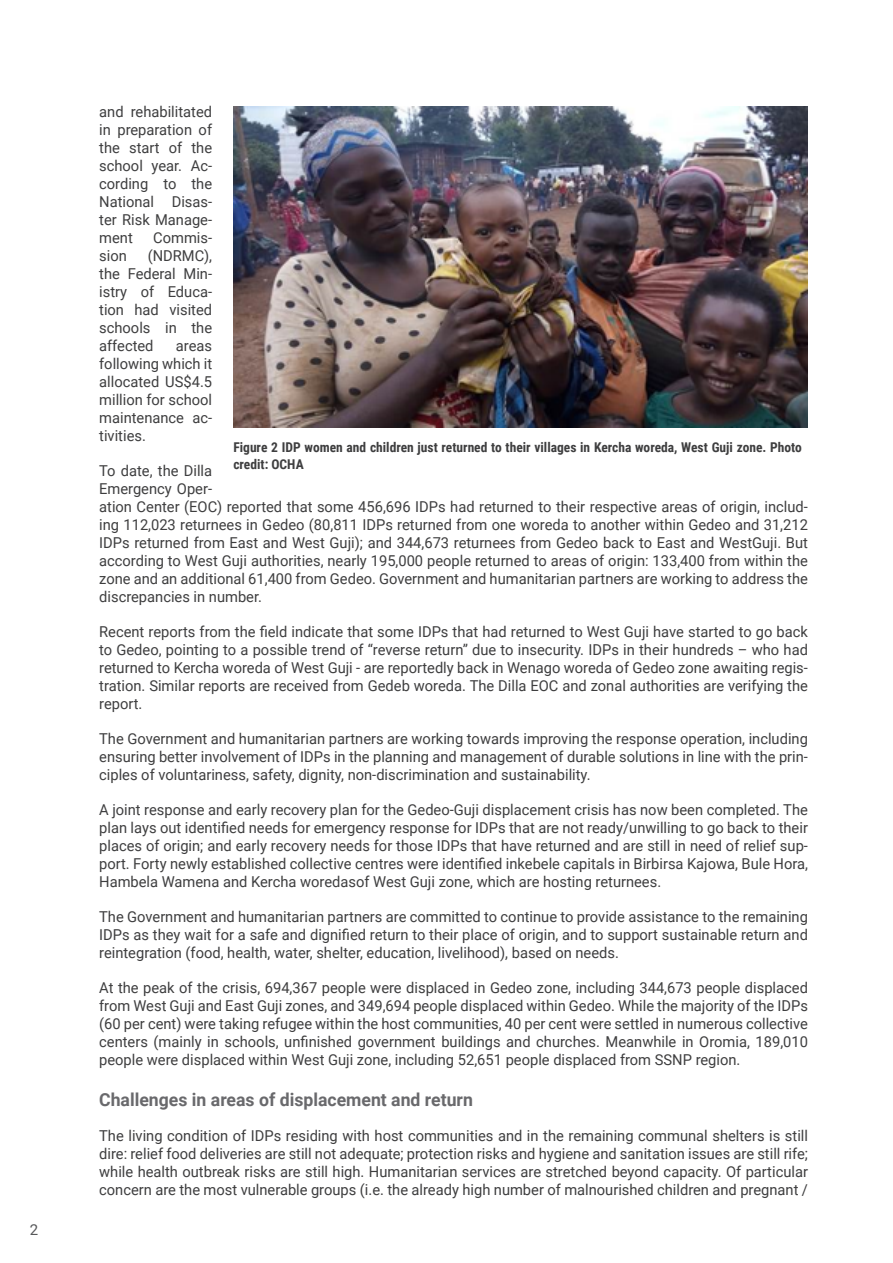
<style>
.page{position:relative;width:893px;height:1263px;background:#fff}
.page>*{position:absolute;margin:0;border:0;box-sizing:border-box;transform-origin:0 0}
.t1{font:700 18px "Roboto";color:#69696c}
.t2{font:15px/18px "Roboto";color:#3e3e3f;text-align:justify}
.t3{font:15px "Roboto";color:#57585a}
.t4{font:700 13.5px/16.2px "Roboto Condensed";color:#3e3e3f}
</style>
<div class="page">
<img style="left:233px;top:106px;width:575px;height:321px">
<p class="t3" style="left:30px;top:1219px;width:10px">2</p>
<p class="t2" style="left:99px;top:102px;width:114px">and rehabilitated in preparation of the start of the school year. Ac&shy;cording to the National Disas&shy;ter Risk Manage&shy;ment</p>
<p class="t2" style="left:153px;top:228px;width:60px">Commis-</p>
<p class="t2" style="left:99px;top:246px;width:114px;text-indent:49px">(NDRMC), the Federal Min&shy;istry of Educa&shy;tion had visited schools in the affected</p>
<p class="t2" style="left:99px;top:246px;width:29px">sion</p>
<p class="t2" style="left:99px;top:336px;width:114px;text-indent:77px">areas following which it allocated US$4.5 million for school maintenance ac&shy;tivities.</p>
<p class="t2" style="left:99px;top:461px;width:710px;text-align:left">To date, the Dilla<br>Emergency Oper-<br>ation Center (EOC) reported that some 456,696 IDPs had returned to their respective areas of origin, includ&shy;ing 112,023 returnees in Gedeo (80,811 IDPs returned from one woreda to another within Gedeo and 31,212<br>IDPs returned from East and West Guji); and 344,673 returnees from Gedeo back to East and WestGuji. But according to West Guji authorities, nearly 195,000 people returned to areas of origin: 133,400 from within the zone and an additional 61,400 from Gedeo. Government and humanitarian partners are working to address the discrepancies in number.</p>
<p class="t2" style="left:99px;top:622px;width:710px">Recent reports from the field indicate that some IDPs that had returned to West Guji have started to go back to Gedeo, pointing to a possible trend of “reverse return” due to insecurity. IDPs in their hundreds – who had returned to Kercha woreda of West Guji - are reportedly back in Wenago woreda of Gedeo zone awaiting regis&shy;tration. Similar reports are received from Gedeb woreda. The Dilla EOC and zonal authorities are verifying the report.</p>
<p class="t2" style="left:99px;top:729px;width:710px">The Government and humanitarian partners are working towards improving the response operation, including ensuring better involvement of IDPs in the planning and management of durable solutions in line with the prin&shy;ciples of voluntariness, safety, dignity, non-discrimination and sustainability.</p>
<p class="t2" style="left:99px;top:800px;width:710px">A joint response and early recovery plan for the Gedeo-Guji displacement crisis has now been completed. The plan lays out identified needs for emergency response for IDPs that are not ready/unwilling to go back to their places of origin; and early recovery needs for those IDPs that have returned and are still in need of relief sup&shy;port. Forty newly established collective centres were identified inkebele capitals in Birbirsa Kajowa, Bule Hora, Hambela Wamena and Kercha woredasof West Guji zone, which are hosting returnees.</p>
<p class="t2" style="left:99px;top:907px;width:710px">The Government and humanitarian partners are committed to continue to provide assistance to the remaining IDPs as they wait for a safe and dignified return to their place of origin, and to support sustainable return and reintegration (food, health, water, shelter, education, livelihood), based on needs.</p>
<p class="t2" style="left:99px;top:978px;width:710px">At the peak of the crisis, 694,367 people were displaced in Gedeo zone, including 344,673 people displaced from West Guji and East Guji zones, and 349,694 people displaced within Gedeo. While the majority of the IDPs (60 per cent) were taking refugee within the host communities, 40 per cent were settled in numerous collective centers (mainly in schools, unfinished government buildings and churches. Meanwhile in Oromia, 189,010 people were displaced within West Guji zone, including 52,651 people displaced from SSNP region.</p>
<p class="t1" style="left:99px;top:1087px;width:375px">Challenges in areas of displacement and return</p>
<p class="t2" style="left:99px;top:1126px;width:710px">The living condition of IDPs residing with host communities and in the remaining communal shelters is still dire: relief food deliveries are still not adequate; protection risks and hygiene and sanitation issues are still rife; while health outbreak risks are still high. Humanitarian services are stretched beyond capacity. Of particular concern are the most vulnerable groups (i.e. the already high number of malnourished children and pregnant /</p>
<p class="t4" style="left:233px;top:439px;width:570px">Figure 2 IDP women and children just returned to their villages in Kercha woreda, West Guji zone. Photo credit: OCHA</p>
</div>
